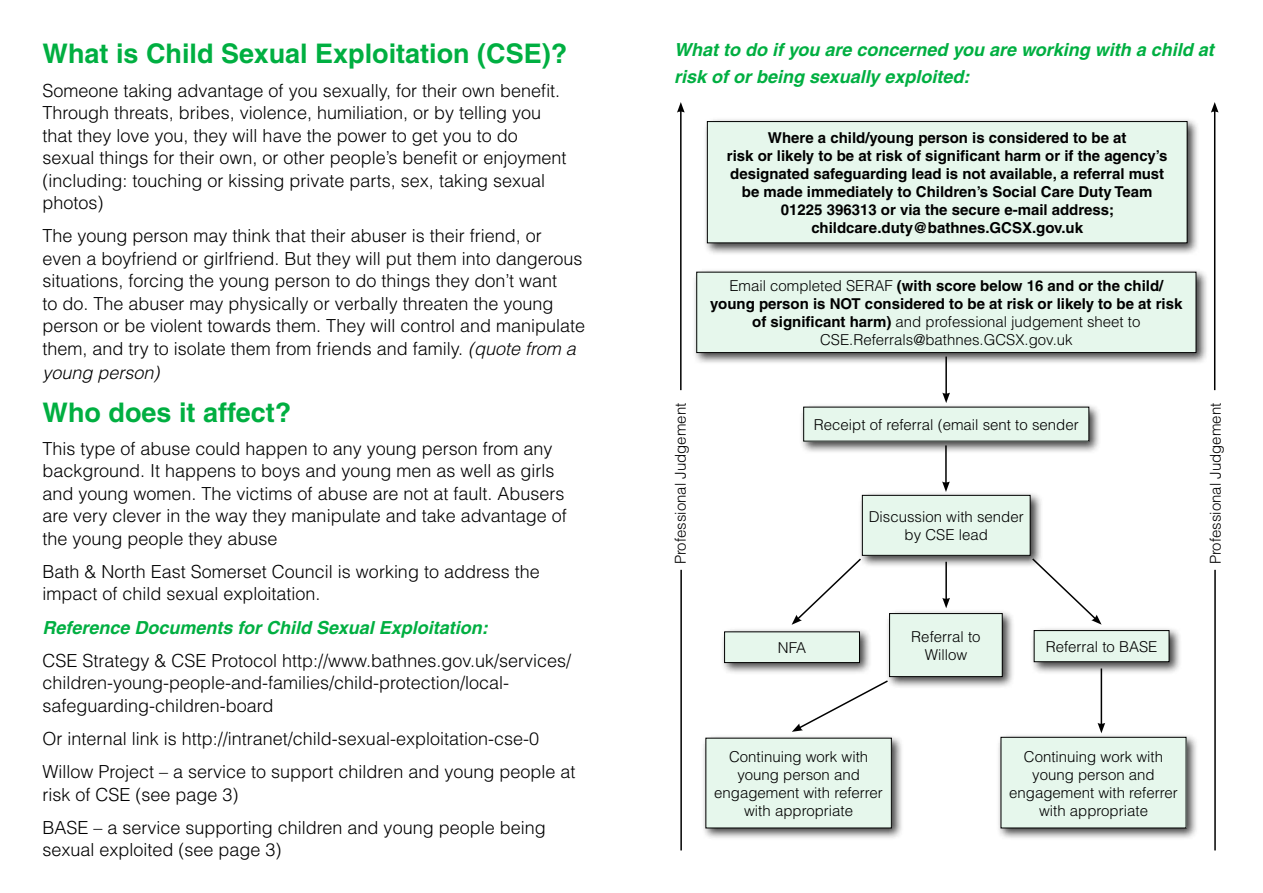
<style>
.page{position:relative;width:1263px;height:893px;background:#fff}
.page>*{position:absolute;margin:0;border:0;box-sizing:border-box;transform-origin:0 0}
.t1{font:700 27px "Helvetica";color:#00af41}
.t2{font:300 18px/22.5px "Helvetica";color:#000}
.t3{font:italic 700 18px/27px "Helvetica";color:#00af41}
.t4{font:700 15px/18px "Helvetica";color:#000;text-align:center}
.t5{font:300 15px/18px "Helvetica";color:#000;text-align:center}
.s1{font-style:italic}
.s2{font-weight:300}
</style>
<div class="page">
<div style="left:692px;top:268px;width:517px;height:97px;background:#000;opacity:.75"></div>
<div style="left:697px;top:272px;width:499px;height:81px;background:#e6f7ec"></div>
<div style="left:696px;top:272px;width:500px;height:81px;border:1px solid #000"></div>
<div style="left:799px;top:403px;width:303px;height:51px;background:#000;opacity:.75"></div>
<div style="left:804px;top:407px;width:285px;height:34px;background:#e6f7ec"></div>
<div style="left:858px;top:491px;width:185px;height:77px;background:#000;opacity:.75"></div>
<div style="left:862px;top:495px;width:168px;height:60px;background:#e6f7ec"></div>
<div style="left:862px;top:495px;width:168px;height:61px;border:1px solid #000"></div>
<div style="left:1030px;top:626px;width:152px;height:49px;background:#000;opacity:.75"></div>
<div style="left:1034px;top:631px;width:135px;height:31px;background:#e6f7ec"></div>
<div style="left:1034px;top:630px;width:135px;height:32px;border:1px solid #000"></div>
<div style="left:885px;top:609px;width:130px;height:81px;background:#000;opacity:.75"></div>
<div style="left:889px;top:614px;width:113px;height:63px;background:#e6f7ec"></div>
<div style="left:889px;top:613px;width:114px;height:64px;border:1px solid #000"></div>
<div style="left:720px;top:627px;width:152px;height:48px;background:#000;opacity:.75"></div>
<div style="left:724px;top:632px;width:135px;height:31px;background:#e6f7ec"></div>
<div style="left:724px;top:631px;width:136px;height:32px;border:1px solid #000"></div>
<div style="left:701px;top:734px;width:203px;height:107px;background:#000;opacity:.75"></div>
<div style="left:706px;top:738px;width:185px;height:90px;background:#e6f7ec"></div>
<div style="left:996px;top:733px;width:203px;height:108px;background:#000;opacity:.75"></div>
<div style="left:1001px;top:737px;width:185px;height:91px;background:#e6f7ec"></div>
<div style="left:1000px;top:737px;width:186px;height:91px;border:1px solid #000"></div>
<div style="left:703px;top:117px;width:497px;height:138px;background:#000;opacity:.75"></div>
<div style="left:707px;top:122px;width:480px;height:121px;background:#e6f7ec"></div>
<div style="left:707px;top:121px;width:480px;height:122px;border:1px solid #000"></div>
<hr style="left:945px;top:357px;width:2px;height:38px;background:#000">
<svg style="left:942px;top:393px;width:8px;height:10px"></svg>
<hr style="left:945px;top:445px;width:2px;height:39px;background:#000">
<svg style="left:942px;top:481px;width:8px;height:11px"></svg>
<hr style="left:945px;top:562px;width:2px;height:38px;background:#000">
<svg style="left:942px;top:598px;width:8px;height:10px"></svg>
<svg style="left:1030px;top:557px;width:71px;height:68px"></svg>
<svg style="left:792px;top:557px;width:71px;height:68px"></svg>
<svg style="left:792px;top:679px;width:97px;height:53px"></svg>
<hr style="left:1101px;top:668px;width:1px;height:57px;background:#000">
<svg style="left:1097px;top:723px;width:8px;height:10px"></svg>
<hr style="left:680px;top:110px;width:1px;height:280px;background:#000">
<svg style="left:677px;top:102px;width:8px;height:11px"></svg>
<hr style="left:680px;top:570px;width:2px;height:280px;background:#000">
<hr style="left:1214px;top:110px;width:1px;height:280px;background:#000">
<svg style="left:1211px;top:102px;width:7px;height:11px"></svg>
<hr style="left:1214px;top:570px;width:2px;height:280px;background:#000">
<h1 class="t1" style="left:43px;top:37px;width:526px">What is Child Sexual Exploitation (CSE)?</h1>
<p class="t2" style="left:43px;top:79px;width:525px">Someone taking advantage of you sexually, for their own benefit.<br>Through threats, bribes, violence, humiliation, or by telling you that they love you, they will have the power to get you to do sexual things for their own, or other people’s benefit or enjoyment (including: touching or kissing private parts, sex, taking sexual photos)</p>
<p class="t2" style="left:43px;top:224px;width:544px">The young person may think that their abuser is their friend, or even a boyfriend or girlfriend. But they will put them into dangerous situations, forcing the young person to do things they don’t want<br>to do. The abuser may physically or verbally threaten the young person or be violent towards them. They will control and manipulate them, and try to isolate them from friends and family. <span class="s1">(quote from a young person)</span></p>
<h1 class="t1" style="left:43px;top:396px;width:250px">Who does it affect?</h1>
<p class="t2" style="left:43px;top:437px;width:526px">This type of abuse could happen to any young person from any background. It happens to boys and young men as well as girls and young women. The victims of abuse are not at fault. Abusers are very clever in the way they manipulate and take advantage of the young people they abuse</p>
<p class="t2" style="left:43px;top:560px;width:499px">Bath &amp; North East Somerset Council is working to address the impact of child sexual exploitation.</p>
<p class="t3" style="left:43px;top:613px;width:447px">Reference Documents for Child Sexual Exploitation:</p>
<p class="t2" style="left:43px;top:649px;width:530px">CSE Strategy &amp; CSE Protocol http://www.bathnes.gov.uk/services/ children-young-people-and-families/child-protection/local&shy;safeguarding-children-board</p>
<p class="t2" style="left:43px;top:722px;width:534px;line-height:33.2px">Or internal link is http://intranet/child-sexual-exploitation-cse-0<br>Willow Project – a service to support children and young people at</p>
<p class="t2" style="left:43px;top:777px;width:505px;line-height:33.2px">risk of CSE (see page 3)<br>BASE – a service supporting children and young people being</p>
<p class="t2" style="left:43px;top:838px;width:241px">sexual exploited (see page 3)</p>
<p class="t3" style="left:674px;top:36px;width:541px">What to do if you are concerned you are working with a child at risk of or being sexually exploited:</p>
<p class="t4" style="left:727px;top:128px;width:442px">Where a child/young person is considered to be at<br>risk or likely to be at risk of significant harm or if the agency’s designated safeguarding lead is not available, a referral must be made immediately to Children’s Social Care Duty Team 01225 396313 or via the secure e-mail address; childcare.duty@bathnes.GCSX.gov.uk</p>
<p class="t4" style="left:710px;top:277px;width:474px"><span class="s2">Email completed SERAF</span> (with score below 16 and or the child/ young person is NOT considered to be at risk or likely to be at risk of significant harm) <span class="s2">and professional judgement sheet to CSE.Referrals@bathnes.GCSX.gov.uk</span></p>
<p class="t5" style="left:671px;top:564px;width:163px;rotate:-90deg">Professional Judgement</p>
<p class="t5" style="left:1206px;top:564px;width:163px;rotate:-90deg">Professional Judgement</p>
<p class="t5" style="left:814px;top:416px;width:266px">Receipt of referral (email sent to sender</p>
<p class="t5" style="left:869px;top:508px;width:157px">Discussion with sender by CSE lead</p>
<p class="t5" style="left:778px;top:639px;width:30px">NFA</p>
<p class="t5" style="left:911px;top:628px;width:71px">Referral to<br>Willow</p>
<p class="t5" style="left:1046px;top:638px;width:113px">Referral to BASE</p>
<p class="t5" style="left:714px;top:748px;width:170px">Continuing work with young person and engagement with referrer with appropriate</p>
<p class="t5" style="left:1009px;top:747px;width:170px">Continuing work with young person and engagement with referrer with appropriate</p>
</div>
